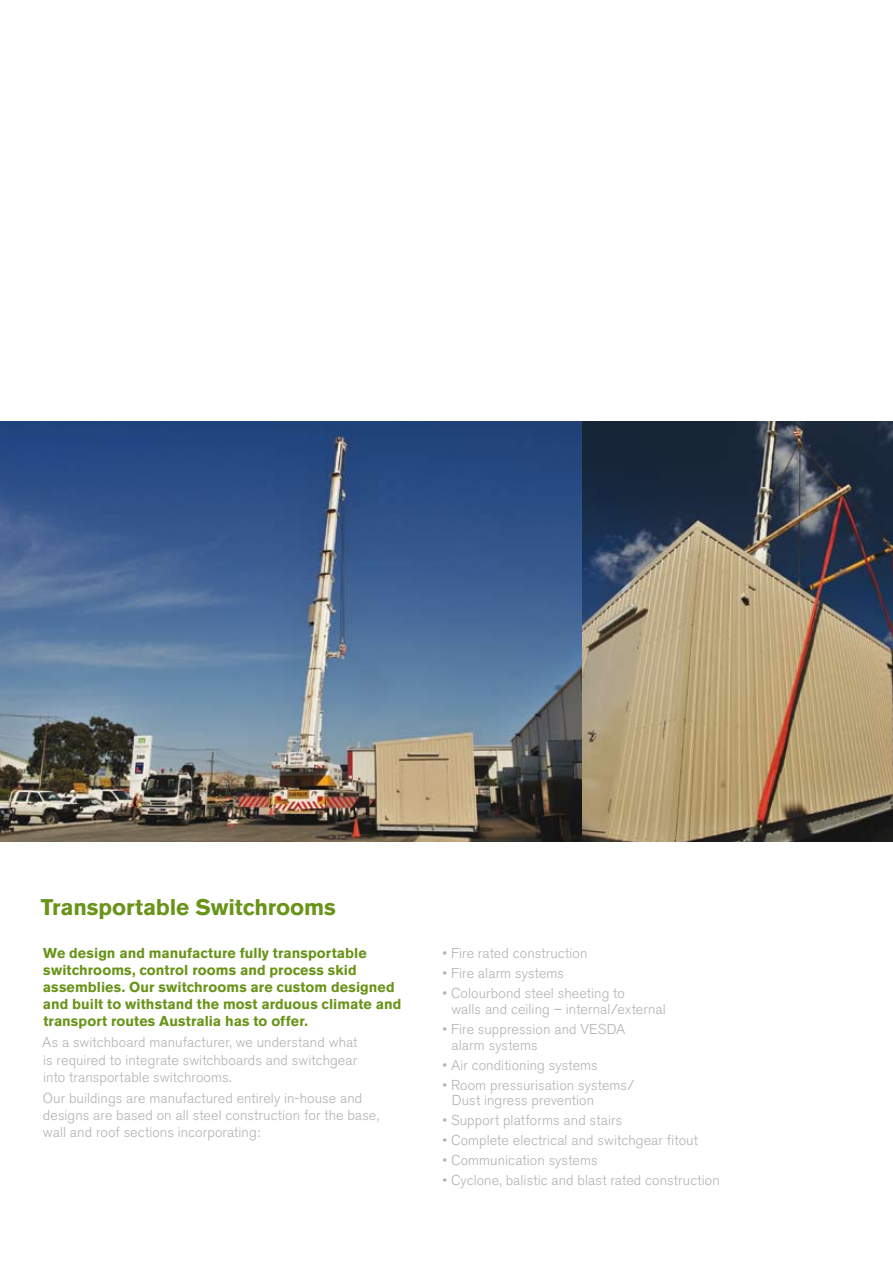
<style>
.page{position:relative;width:893px;height:1263px;background:#fff}
.page>*{position:absolute;margin:0;border:0;box-sizing:border-box;transform-origin:0 0}
.t1{font:700 22.5px "Akzidenz Grotesk BE";letter-spacing:-.005em;color:#699419}
.t2{font:300 14.25px/17.1px "Akzidenz Grotesk BE";letter-spacing:.01em;color:#b1b2b4}
.t3{font:700 14.25px/17.1px "Akzidenz Grotesk BE";letter-spacing:.005em;color:#699419}
</style>
<div class="page">
<img style="left:0;top:421px;width:893px;height:421px">
<h1 class="t1" style="left:41px;top:894px;width:296px">Transportable Switchrooms</h1>
<p class="t3" style="left:43px;top:944px;width:360px">We design and manufacture fully transportable switchrooms, control rooms and process skid assemblies. Our switchrooms are custom designed and built to withstand the most arduous climate and transport routes Australia has to offer.</p>
<p class="t2" style="left:42px;top:1034px;width:317px;text-align:justify">As a switchboard manufacturer, we understand what is required to integrate switchboards and switchgear into transportable switchrooms.</p>
<p class="t2" style="left:43px;top:1090px;width:338px">Our buildings are manufactured entirely in-house and designs are based on all steel construction for the base, wall and roof sections incorporating:</p>
<p class="t2" style="left:442px;top:945px;width:147px">• Fire rated construction</p>
<p class="t2" style="left:442px;top:965px;width:123px">• Fire alarm systems</p>
<p class="t2" style="left:451px;top:985px;width:216px;line-height:15.8px;text-indent:-9px">• Colourbond steel sheeting to<br>walls and ceiling – internal/external</p>
<p class="t2" style="left:452px;top:1021px;width:175px;line-height:15.8px;text-indent:-9px">• Fire suppression and VESDA alarm systems</p>
<p class="t2" style="left:442px;top:1056px;width:157px">• Air conditioning systems</p>
<p class="t2" style="left:452px;top:1077px;width:184px;line-height:15.8px;text-indent:-9px">• Room pressurisation systems/<br>Dust ingress prevention</p>
<p class="t2" style="left:442px;top:1112px;width:181px">• Support platforms and stairs</p>
<p class="t2" style="left:442px;top:1132px;width:257px">• Complete electrical and switchgear fitout</p>
<p class="t2" style="left:442px;top:1152px;width:157px">• Communication systems</p>
<p class="t2" style="left:442px;top:1172px;width:279px">• Cyclone, balistic and blast rated construction</p>
</div>
